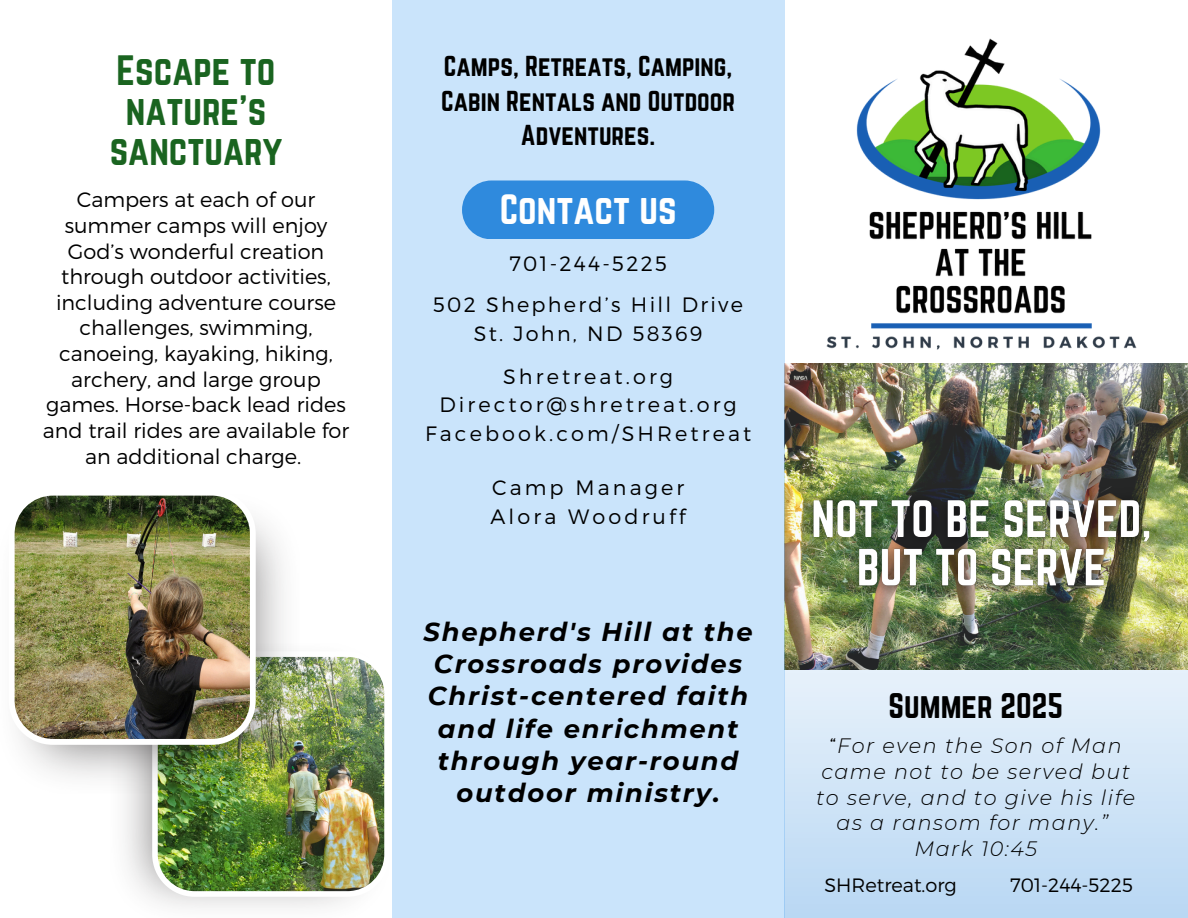
<style>
.page{position:relative;width:1188px;height:918px;background:#fff}
.page>*{position:absolute;margin:0;border:0;box-sizing:border-box;transform-origin:0 0}
.t1{font:37.2px/40px "Norwester";color:#1a6420;text-align:center}
.t2{font:37.2px "Norwester";color:#fff}
.t3{font:31.2px "Norwester";color:#000}
.t4{font:italic 700 25.8px/32.2px "Montserrat";letter-spacing:.07em;color:#000;text-align:center}
.t5{font:25.2px/34.5px "Norwester";color:#000;text-align:center}
.t6{font:300 20.85px/25.7px "Montserrat";color:#000;text-align:center}
.t7{font:italic 300 20.85px/25.7px "Montserrat";letter-spacing:.07em;color:#000;text-align:center}
.t8{font:300 20.85px "Montserrat";letter-spacing:.15em;color:#000}
.t9{font:300 20.85px "Montserrat";letter-spacing:.11em;color:#000}
.t10{font:300 19.35px "Montserrat";color:#000}
.s1{font-style:normal}
</style>
<div class="page">
<svg style="left:784px;top:669px;width:404px;height:249px;background:#cfe3f6"></svg>
<img style="left:784px;top:363px;width:404px;height:306px">
<div style="left:392px;top:0;width:392px;height:918px;background:#cae4fb"></div>
<img style="left:152px;top:656px;width:233px;height:241px">
<img style="left:24px;top:522px;width:275px;height:271px">
<img style="left:14px;top:495px;width:242px;height:250px">
<div style="left:462px;top:180px;width:252px;height:59px;background:#2f8add;border-radius:29px"></div>
<img style="left:794px;top:38px;width:369px;height:351px">
<img style="left:793px;top:481px;width:378px;height:127px">
<p class="t1" style="left:110px;top:50px;width:174px">Escape to nature's sanctuary</p>
<p class="t6" style="left:43px;top:186px;width:308px">Campers at each of our summer camps will enjoy<br>God’s wonderful creation through outdoor activities, including adventure course challenges, swimming, canoeing, kayaking, hiking, archery, and large group games. Horse-back lead rides and trail rides are available for an additional charge.</p>
<p class="t5" style="left:441px;top:49px;width:296px">Camps, Retreats, Camping,<br>Cabin Rentals and Outdoor<br>Adventures.</p>
<p class="t2" style="left:500px;top:187px;width:178px">Contact us</p>
<p class="t9" style="left:509px;top:250px;width:159px">701-244-5225</p>
<h2 class="t9" style="left:433px;top:292px;width:311px">502 Shepherd’s Hill Drive</h2>
<p class="t9" style="left:474px;top:320px;width:230px">St. John, ND 58369</p>
<p class="t8" style="left:503px;top:363px;width:171px">Shretreat.org</p>
<p class="t8" style="left:439px;top:391px;width:299px">Director@shretreat.org</p>
<p class="t8" style="left:425px;top:420px;width:328px">Facebook.com/SHRetreat</p>
<p class="t8" style="left:492px;top:474px;width:194px">Camp Manager</p>
<p class="t8" style="left:491px;top:503px;width:197px">Alora Woodruff</p>
<p class="t4" style="left:424px;top:616px;width:331px">Shepherd's Hill at the<br>Crossroads provides<br>Christ-centered faith and life enrichment through year-round outdoor ministry.</p>
<p class="t3" style="left:889px;top:687px;width:176px">Summer 2025</p>
<p class="t7" style="left:816px;top:733px;width:321px"><span class="s1">“</span>For even the Son of Man came not to be served but to serve, and to give his life as a ransom for many.”</p>
<h5 class="t7" style="left:914px;top:836px;width:124px">Mark 10:45</h5>
<h4 class="t10" style="left:824px;top:873px;width:134px">SHRetreat.org</h4>
<p class="t10" style="left:1010px;top:873px;width:124px">701-244-5225</p>
</div>
